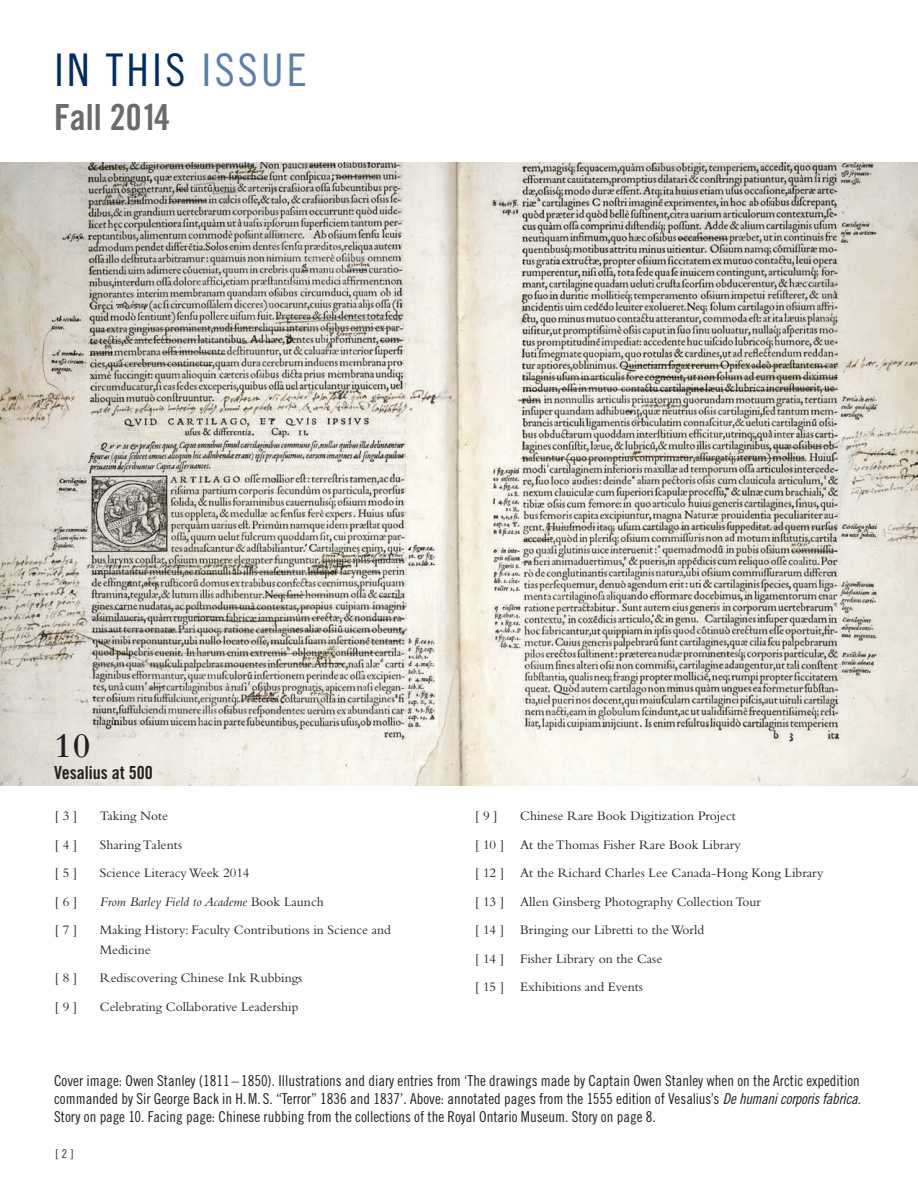
<style>
.page{position:relative;width:918px;height:1188px;background:#fff}
.page>*{position:absolute;margin:0;border:0;box-sizing:border-box;transform-origin:0 0}
.t1{font:45px "Trade Gothic LT Std Cn 18";letter-spacing:.07em;color:#002e64}
.t2{font:36px "Trade Gothic LT Std Bd Cn 20";color:#696a69}
.t3{font:600 36px "Bembo";color:#231f20}
.t4{font:18px "Trade Gothic LT Std Bd Cn 20";color:#231f20}
.t5{font:15px/18px "Trade Gothic LT Std Cn 18";color:#231f20;text-align:justify}
.t6{font:13.5px/28.5px "Bembo";color:#231f20}
.t7{font:italic 13.5px "Bembo";color:#231f20}
.t8{font:12px "Trade Gothic LT Std Cn 18";color:#231f20}
.s1{color:#5980aa}
.s2{font-style:normal}
.s3{font-family:"Trade Gothic LT Std Cn 18 Obl"}
</style>
<div class="page">
<img style="left:0;top:162px;width:918px;height:623px">
<h1 class="t1" style="left:54px;top:44px;width:254px">IN THIS <span class="s1">ISSUE</span></h1>
<h2 class="t2" style="left:54px;top:95px;width:118px">Fall 2014</h2>
<h2 class="t3" style="left:54px;top:726px;width:38px">10</h2>
<h3 class="t4" style="left:54px;top:761px;width:100px">Vesalius at 500</h3>
<p class="t6" style="left:55px;top:802px;width:24px">[ 3 ]</p>
<p class="t6" style="left:100px;top:802px;width:70px">Taking Note</p>
<p class="t6" style="left:55px;top:830px;width:24px">[ 4 ]</p>
<p class="t6" style="left:100px;top:830px;width:84px">Sharing Talents</p>
<p class="t6" style="left:55px;top:859px;width:24px">[ 5 ]</p>
<p class="t6" style="left:100px;top:859px;width:151px">Science Literacy Week 2014</p>
<p class="t6" style="left:55px;top:887px;width:24px">[ 6 ]</p>
<p class="t7" style="left:100px;top:894px;width:225px">From Barley Field to Academe <span class="s2">Book Launch</span></p>
<p class="t6" style="left:55px;top:916px;width:24px">[ 7 ]</p>
<p class="t6" style="left:100px;top:920px;width:293px;line-height:19.5px">Making History: Faculty Contributions in Science and<br>Medicine</p>
<p class="t6" style="left:55px;top:964px;width:24px">[ 8 ]</p>
<p class="t6" style="left:100px;top:964px;width:204px">Rediscovering Chinese Ink Rubbings</p>
<p class="t6" style="left:55px;top:992px;width:24px">[ 9 ]</p>
<p class="t6" style="left:100px;top:992px;width:200px">Celebrating Collaborative Leadership</p>
<p class="t6" style="left:475px;top:802px;width:350px;text-indent:45px">Chinese Rare Book Digitization Project<br>[ 10 ] At the Thomas Fisher Rare Book Library<br>[ 12 ] At the Richard Charles Lee Canada-Hong Kong Library [ 13 ] Allen Ginsberg Photography Collection Tour<br>[ 14 ] Bringing our Libretti to the World<br>[ 14 ] Fisher Library on the Case<br>[ 15 ] Exhibitions and Events</p>
<p class="t6" style="left:475px;top:802px;width:24px">[ 9 ]</p>
<p class="t5" style="left:54px;top:1071px;width:808px">Cover image: Owen Stanley (1811–1850). Illustrations and diary entries from ‘The drawings made by Captain Owen Stanley when on the Arctic expedition commanded by Sir George Back in H.M. S. “Terror” 1836 and 1837’. Above: annotated pages from the 1555 edition of Vesalius’s <span class="s3">De humani corporis fabrica.<br></span>Story on page 10. Facing page: Chinese rubbing from the collections of the Royal Ontario Museum. Story on page 8.</p>
<p class="t8" style="left:56px;top:1147px;width:19px">[ 2 ]</p>
</div>
